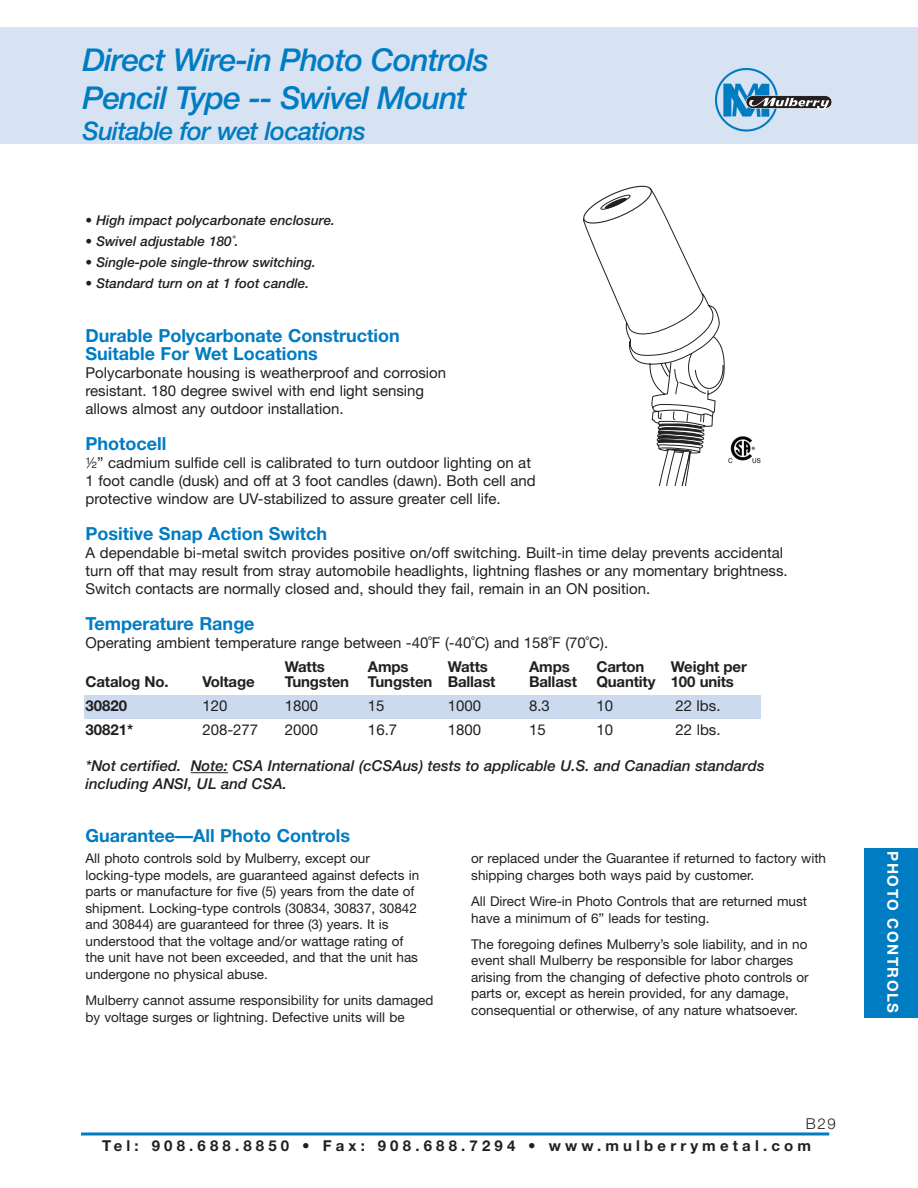
<style>
.page{position:relative;width:918px;height:1188px;background:#fff}
.page>*{position:absolute;margin:0;border:0;box-sizing:border-box;transform-origin:0 0}
.t1{font:italic 500 31.5px/37.5px "Helvetica Neue";letter-spacing:-.03em;color:#007cc2}
.t2{font:italic 500 25.5px "Helvetica Neue";letter-spacing:-.03em;color:#007cc2}
.t3{font:700 18px/18px "Helvetica Neue";color:#007cc2}
.t4{font:15px/18px "Helvetica Neue";color:#231f20}
.t5{font:700 15px "Helvetica Neue";letter-spacing:-.01em;color:#231f20}
.t6{font:italic 500 15px/18px "Helvetica Neue";color:#231f20}
.t7{font:700 15px "Helvetica Neue";letter-spacing:.28em;color:#231f20}
.t8{font:700 15px "Helvetica Neue";letter-spacing:.1em;color:#fff}
.t9{font:300 15px "Helvetica Neue";color:#231f20}
.t10{font:13.5px/16.5px "Helvetica Neue";color:#231f20}
.t11{font:italic 500 13.5px "Helvetica Neue";color:#231f20}
.s1{font-family:"Sans Fractions Plain"}
</style>
<div class="page">
<svg style="left:583px;top:186px;width:141px;height:300px"></svg>
<div style="left:0;top:27px;width:918px;height:116px;background:#d7e2f3"></div>
<hr style="left:81px;top:1132px;width:748px;height:3px;background:#007cc2">
<div style="left:84px;top:695px;width:677px;height:24px;background:#ccdaf0"></div>
<img style="left:715px;top:69px;width:83px;height:63px">
<div style="left:746px;top:96px;width:86px;height:13px;border:1px solid #fff;border-radius:7px"></div>
<img style="left:748px;top:96px;width:84px;height:17px">
<hr style="left:191px;top:772px;width:37px;height:1px;background:#231f20">
<div style="left:864px;top:848px;width:54px;height:170px;background:#007cc2"></div>
<img style="left:728px;top:436px;width:33px;height:28px">
<h1 class="t1" style="left:83px;top:44px;width:408px">Direct Wire-in Photo Controls<br>Pencil Type -- Swivel Mount</h1>
<h2 class="t2" style="left:83px;top:122px;width:285px">Suitable for wet locations</h2>
<p class="t11" style="left:86px;top:215px;width:251px">• High impact polycarbonate enclosure.</p>
<p class="t11" style="left:86px;top:236px;width:155px">• Swivel adjustable 180˚.</p>
<p class="t11" style="left:86px;top:257px;width:232px">• Single-pole single-throw switching.</p>
<p class="t11" style="left:86px;top:278px;width:225px">• Standard turn on at 1 foot candle.</p>
<h3 class="t3" style="left:86px;top:329px;width:316px">Durable Polycarbonate Construction<br>Suitable For Wet Locations</h3>
<p class="t4" style="left:86px;top:366px;width:362px">Polycarbonate housing is weatherproof and corrosion resistant. 180 degree swivel with end light sensing allows almost any outdoor installation.</p>
<h3 class="t3" style="left:86px;top:437px;width:82px">Photocell</h3>
<p class="t4" style="left:86px;top:456px;width:452px"><span class="s1">2</span>” cadmium sulfide cell is calibrated to turn outdoor lighting on at<br>1 foot candle (dusk) and off at 3 foot candles (dawn). Both cell and protective window are UV-stabilized to assure greater cell life.</p>
<h3 class="t3" style="left:86px;top:527px;width:243px">Positive Snap Action Switch</h3>
<p class="t4" style="left:86px;top:546px;width:704px">A dependable bi-metal switch provides positive on/off switching. Built-in time delay prevents accidental turn off that may result from stray automobile headlights, lightning flashes or any momentary brightness.<br>Switch contacts are normally closed and, should they fail, remain in an ON position.</p>
<h3 class="t3" style="left:86px;top:617px;width:171px">Temperature Range</h3>
<p class="t4" style="left:86px;top:636px;width:524px">Operating ambient temperature range between -40˚F (-40˚C) and 158˚F (70˚C).</p>
<p class="t5" style="left:285px;top:662px;width:42px">Watts</p>
<p class="t5" style="left:368px;top:662px;width:42px">Amps</p>
<p class="t5" style="left:448px;top:662px;width:42px">Watts</p>
<p class="t5" style="left:529px;top:662px;width:42px">Amps</p>
<p class="t5" style="left:596px;top:662px;width:50px">Carton</p>
<p class="t5" style="left:671px;top:662px;width:78px">Weight per</p>
<p class="t5" style="left:86px;top:676px;width:85px">Catalog No.</p>
<p class="t5" style="left:202px;top:676px;width:54px">Voltage</p>
<p class="t5" style="left:285px;top:676px;width:66px">Tungsten</p>
<p class="t5" style="left:368px;top:676px;width:129px">Tungsten Ballast</p>
<p class="t5" style="left:529px;top:676px;width:49px">Ballast</p>
<p class="t5" style="left:596px;top:676px;width:139px">Quantity 100 units</p>
<p class="t5" style="left:86px;top:700px;width:43px">30820</p>
<p class="t4" style="left:202px;top:698px;width:27px">120</p>
<p class="t4" style="left:285px;top:698px;width:35px">1800</p>
<p class="t4" style="left:368px;top:698px;width:18px">15</p>
<p class="t4" style="left:448px;top:698px;width:35px">1000</p>
<p class="t4" style="left:529px;top:698px;width:22px">8.3</p>
<p class="t4" style="left:596px;top:698px;width:18px">10</p>
<p class="t4" style="left:675px;top:698px;width:47px">22 lbs.</p>
<p class="t5" style="left:86px;top:724px;width:49px">30821*</p>
<p class="t4" style="left:202px;top:722px;width:57px">208-277</p>
<p class="t4" style="left:285px;top:722px;width:35px">2000</p>
<p class="t4" style="left:368px;top:722px;width:31px">16.7</p>
<p class="t4" style="left:448px;top:722px;width:35px">1800</p>
<p class="t4" style="left:529px;top:722px;width:18px">15</p>
<p class="t4" style="left:596px;top:722px;width:18px">10</p>
<p class="t4" style="left:675px;top:722px;width:47px">22 lbs.</p>
<p class="t6" style="left:86px;top:758px;width:681px">*Not certified. Note: CSA International (cCSAus) tests to applicable U.S. and Canadian standards including ANSI, UL and CSA.</p>
<h3 class="t3" style="left:86px;top:829px;width:266px">Guarantee—All Photo Controls</h3>
<p class="t10" style="left:86px;top:852px;width:335px">All photo controls sold by Mulberry, except our locking-type models, are guaranteed against defects in parts or manufacture for five (5) years from the date of shipment. Locking-type controls (30834, 30837, 30842 and 30844) are guaranteed for three (3) years. It is understood that the voltage and/or wattage rating of the unit have not been exceeded, and that the unit has undergone no physical abuse.</p>
<p class="t10" style="left:86px;top:993px;width:350px">Mulberry cannot assume responsibility for units damaged by voltage surges or lightning. Defective units will be</p>
<p class="t10" style="left:471px;top:852px;width:356px">or replaced under the Guarantee if returned to factory with shipping charges both ways paid by customer.</p>
<p class="t10" style="left:471px;top:894px;width:337px">All Direct Wire-in Photo Controls that are returned must have a minimum of 6” leads for testing.</p>
<p class="t10" style="left:471px;top:937px;width:339px">The foregoing defines Mulberry’s sole liability, and in no event shall Mulberry be responsible for labor charges arising from the changing of defective photo controls or parts or, except as herein provided, for any damage, consequential or otherwise, of any nature whatsoever.</p>
<p class="t9" style="left:806px;top:1119px;width:32px">B29</p>
<p class="t7" style="left:102px;top:1140px;width:710px">Tel: 908.688.8850 • Fax: 908.688.7294 • www.mulberrymetal.com</p>
<p class="t8" style="left:898px;top:851px;width:163px;rotate:90deg">PHOTO CONTROLS</p>
</div>
